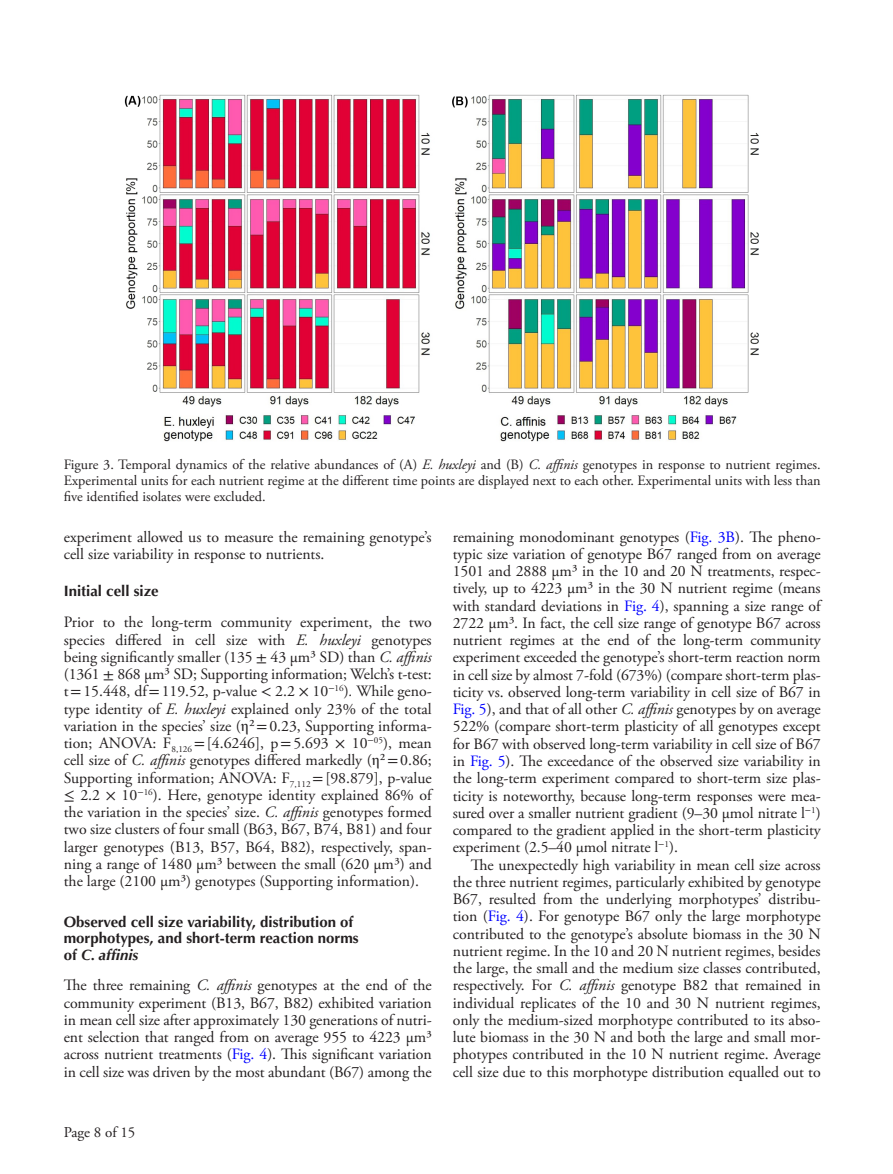
<style>
.page{position:relative;width:893px;height:1174px;background:#fff}
.page>*{position:absolute;margin:0;border:0;box-sizing:border-box;transform-origin:0 0}
.TXT{font:15.75px/17.2px "Adobe Garamond Pro";color:#231f20;text-align:justify}
.TXI{font:15.75px/17.2px "Adobe Garamond Pro";color:#231f20;text-align:justify}
.t1{font:700 15px/16.5px "Optima LT Std";color:#231f20}
.t2{font:15px "Adobe Garamond Pro";color:#231f20}
.FC{font:14.25px/15.8px "Adobe Garamond Pro";color:#231f20;text-align:justify}
.s1{font-style:italic}
.s2{font-family:"STIX General"}
.s3{color:#00f}
</style>
<div class="page">
<img style="left:124px;top:94px;width:635px;height:348px">
<p class="FC" style="left:64px;top:457px;width:758px">Figure 3. Temporal dynamics of the relative abundances of (A) <span class="s1">E. huxleyi</span> and (B) <span class="s1">C. affinis</span> genotypes in response to nutrient regimes.<br>Experimental units for each nutrient regime at the different time points are displayed next to each other. Experimental units with less than five identified isolates were excluded.</p>
<p class="TXT" style="left:64px;top:528px;width:369px">experiment allowed us to measure the remaining genotype’s cell size variability in response to nutrients.</p>
<h2 class="t1" style="left:64px;top:583px;width:97px">Initial cell size</h2>
<p class="TXT" style="left:64px;top:614px;width:369px">Prior to the long-term community experiment, the two species differed in cell size with <span class="s1">E. huxleyi</span> genotypes being significantly smaller (135 <span class="s2">±</span> 43 µm³ SD) than <span class="s1">C. affinis </span>(1361 <span class="s2">±</span> 868 µm³ SD; Supporting information; Welch’s t-test: t<span class="s2">=</span>15.448, df<span class="s2">=</span>119.52, p-value <span class="s2">&lt;</span> 2.2 <span class="s2">×</span> 10<sup>−</sup><sup>16</sup>)<span class="s1">.</span> While geno&shy;type identity of <span class="s1">E. huxleyi</span> explained only 23% of the total variation in the species’ size (<span class="s2">η</span>²<span class="s2">=</span>0.23, Supporting informa&shy;tion; ANOVA: F<sub>8,126</sub> <span class="s2">=</span>[4.6246], p<span class="s2">=</span>5.693 <span class="s2">×</span> 10<sup>−</sup><sup>05</sup>), mean cell size of <span class="s1">C. affinis</span> genotypes differed markedly (<span class="s2">η</span>²<span class="s2">=</span>0.86; Supporting information; ANOVA: F<sub>7,112</sub> <span class="s2">=</span>[98.879], p-value <span class="s2">≤</span> 2.2 <span class="s2">×</span> 10<sup>−</sup><sup>16</sup>). Here, genotype identity explained 86% of the variation in the species’ size. <span class="s1">C. affinis</span> genotypes formed two size clusters of four small (B63, B67, B74, B81) and four larger genotypes (B13, B57, B64, B82), respectively, span&shy;ning a range of 1480 µm³ between the small (620 µm³) and the large (2100 µm³) genotypes (Supporting information).</p>
<h2 class="t1" style="left:64px;top:913px;width:296px">Observed cell size variability, distribution of morphotypes, and short-term reaction norms of <span class="s1">C. affinis</span></h2>
<p class="TXT" style="left:64px;top:977px;width:369px">The three remaining <span class="s1">C. affinis</span> genotypes at the end of the community experiment (B13, B67, B82) exhibited variation in mean cell size after approximately 130 generations of nutri&shy;ent selection that ranged from on average 955 to 4223 µm³ across nutrient treatments (<span class="s3">Fig. 4</span>). This significant variation in cell size was driven by the most abundant (B67) among the</p>
<p class="t2" style="left:64px;top:1123px;width:73px">Page 8 of 15</p>
<p class="TXT" style="left:453px;top:528px;width:369px">remaining monodominant genotypes (<span class="s3">Fig. 3B</span>). The pheno&shy;typic size variation of genotype B67 ranged from on average 1501 and 2888 µm³ in the 10 and 20 N treatments, respec&shy;tively, up to 4223 µm³ in the 30 N nutrient regime (means with standard deviations in <span class="s3">Fig. 4</span>), spanning a size range of 2722 µm³. In fact, the cell size range of genotype B67 across nutrient regimes at the end of the long-term community experiment exceeded the genotype’s short-term reaction norm in cell size by almost 7-fold (673%) (compare short-term plas&shy;ticity vs. observed long-term variability in cell size of B67 in <span class="s3">Fig. 5</span>), and that of all other <span class="s1">C. affinis</span> genotypes by on average 522% (compare short-term plasticity of all genotypes except for B67 with observed long-term variability in cell size of B67 in <span class="s3">Fig. 5</span>). The exceedance of the observed size variability in the long-term experiment compared to short-term size plas&shy;ticity is noteworthy, because long-term responses were mea&shy;sured over a smaller nutrient gradient (9–30 µmol nitrate l<sup>−</sup><sup>1</sup>) compared to the gradient applied in the short-term plasticity experiment (2.5–40 µmol nitrate l<sup>−</sup><sup>1</sup>).</p>
<p class="TXI" style="left:453px;top:856px;width:369px;text-indent:18px">The unexpectedly high variability in mean cell size across the three nutrient regimes, particularly exhibited by genotype B67, resulted from the underlying morphotypes’ distribu&shy;tion (<span class="s3">Fig. 4</span>). For genotype B67 only the large morphotype contributed to the genotype’s absolute biomass in the 30 N nutrient regime. In the 10 and 20 N nutrient regimes, besides the large, the small and the medium size classes contributed, respectively. For <span class="s1">C. affinis</span> genotype B82 that remained in individual replicates of the 10 and 30 N nutrient regimes, only the medium-sized morphotype contributed to its abso&shy;lute biomass in the 30 N and both the large and small mor&shy;photypes contributed in the 10 N nutrient regime. Average cell size due to this morphotype distribution equalled out to</p>
</div>
